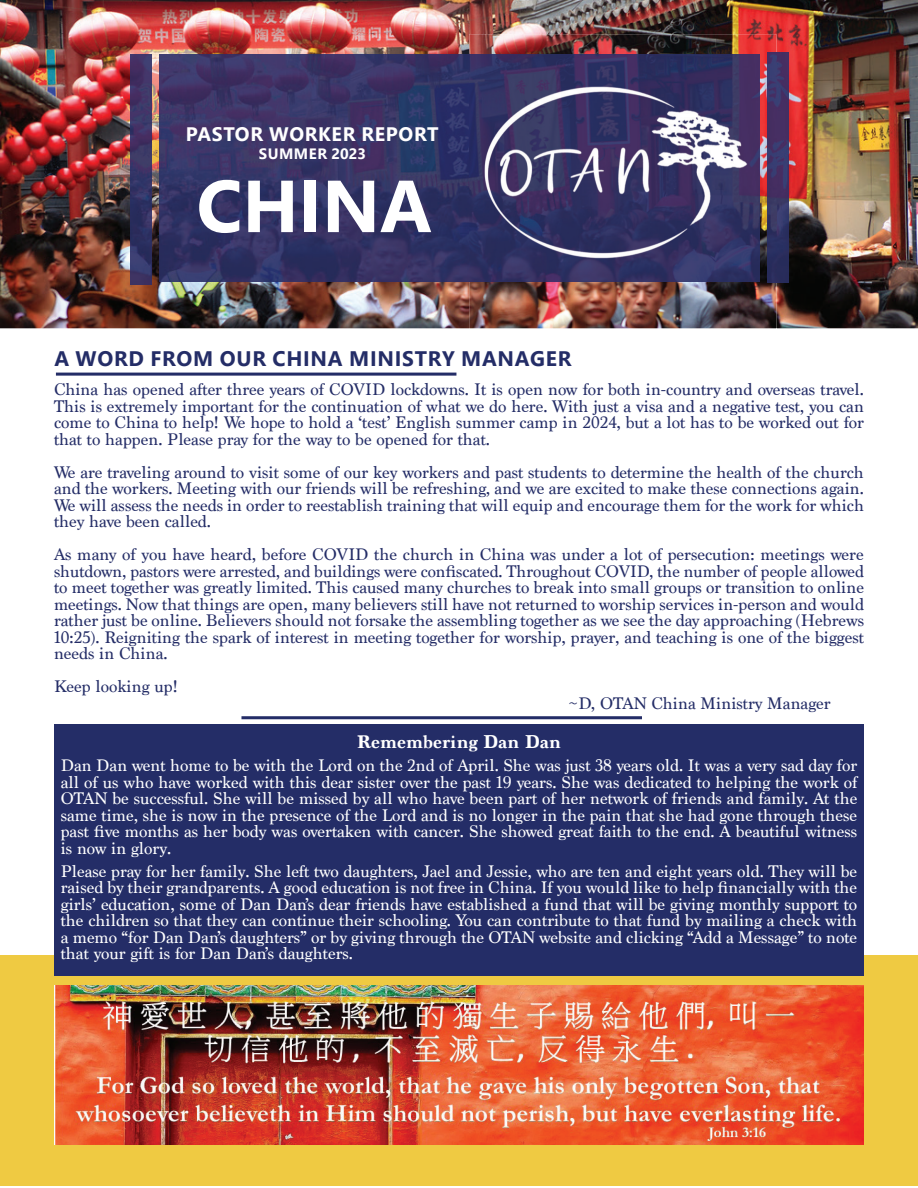
<style>
.page{position:relative;width:918px;height:1188px;background:#fff}
.page>*{position:absolute;margin:0;border:0;box-sizing:border-box;transform-origin:0 0}
.t1{font:700 73.5px "Segoe UI";color:#fff}
.t2{font:700 21px "Segoe UI";letter-spacing:.035em;color:#242d67}
.t3{font:700 19.5px "Segoe UI";letter-spacing:.035em;color:#fff}
.t4{font:700 18px "Marion";color:#fff}
.t5{font:16.5px/16.5px "Marion";color:#242d67;text-align:justify}
.t6{font:16.5px/16.5px "Marion";color:#fff;text-align:justify}
.t7{font:700 15px "Segoe UI";letter-spacing:.035em;color:#fff}
</style>
<div class="page">
<img style="left:0;top:0;width:918px;height:328px">
<img style="left:159px;top:55px;width:310px;height:226px">
<img style="left:469px;top:34px;width:307px;height:295px">
<div style="left:0;top:955px;width:918px;height:230px;background:#efca42"></div>
<img style="left:767px;top:53px;width:22px;height:230px">
<img style="left:130px;top:54px;width:22px;height:230px">
<hr style="left:241px;top:716px;width:401px;height:3px;background:#242d67">
<div style="left:54px;top:724px;width:810px;height:252px;background:#242d67"></div>
<hr style="left:56px;top:373px;width:400px;height:3px;background:#242d67">
<img style="left:54px;top:986px;width:810px;height:158px">
<p class="t3" style="left:186px;top:115px;width:254px">PASTOR WORKER REPORT</p>
<p class="t7" style="left:259px;top:139px;width:109px">SUMMER 2023</p>
<h1 class="t1" style="left:197px;top:137px;width:237px">CHINA</h1>
<p class="t2" style="left:54px;top:339px;width:519px">A WORD FROM OUR CHINA MINISTRY MANAGER</p>
<p class="t5" style="left:54px;top:382px;width:812px">China has opened after three years of COVID lockdowns. It is open now for both in-country and overseas travel.<br>This is extremely important for the continuation of what we do here. With just a visa and a negative test, you can come to China to help! We hope to hold a ‘test’ English summer camp in 2024, but a lot has to be worked out for that to happen. Please pray for the way to be opened for that.</p>
<p class="t5" style="left:54px;top:465px;width:812px">We are traveling around to visit some of our key workers and past students to determine the health of the church and the workers. Meeting with our friends will be refreshing, and we are excited to make these connections again.<br>We will assess the needs in order to reestablish training that will equip and encourage them for the work for which they have been called.</p>
<p class="t5" style="left:54px;top:547px;width:812px">As many of you have heard, before COVID the church in China was under a lot of persecution: meetings were shutdown, pastors were arrested, and buildings were confiscated. Throughout COVID, the number of people allowed to meet together was greatly limited. This caused many churches to break into small groups or transition to online meetings. Now that things are open, many believers still have not returned to worship services in-person and would rather just be online. Believers should not forsake the assembling together as we see the day approaching (Hebrews 10:25). Reigniting the spark of interest in meeting together for worship, prayer, and teaching is one of the biggest needs in China.</p>
<p class="t5" style="left:54px;top:679px;width:125px">Keep looking up!</p>
<p class="t5" style="left:569px;top:696px;width:264px">~D, OTAN China Ministry Manager</p>
<p class="t4" style="left:357px;top:732px;width:206px">Remembering Dan Dan</p>
<p class="t6" style="left:61px;top:758px;width:798px">Dan Dan went home to be with the Lord on the 2nd of April. She was just 38 years old. It was a very sad day for all of us who have worked with this dear sister over the past 19 years. She was dedicated to helping the work of OTAN be successful. She will be missed by all who have been part of her network of friends and family. At the same time, she is now in the presence of the Lord and is no longer in the pain that she had gone through these past five months as her body was overtaken with cancer. She showed great faith to the end. A beautiful witness is now in glory.</p>
<p class="t6" style="left:61px;top:864px;width:798px">Please pray for her family. She left two daughters, Jael and Jessie, who are ten and eight years old. They will be raised by their grandparents. A good education is not free in China. If you would like to help financially with the girls’ education, some of Dan Dan’s dear friends have established a fund that will be giving monthly support to the children so that they can continue their schooling. You can contribute to that fund by mailing a check with a memo “for Dan Dan’s daughters” or by giving through the OTAN website and clicking “Add a Message” to note that your gift is for Dan Dan’s daughters.</p>
</div>
